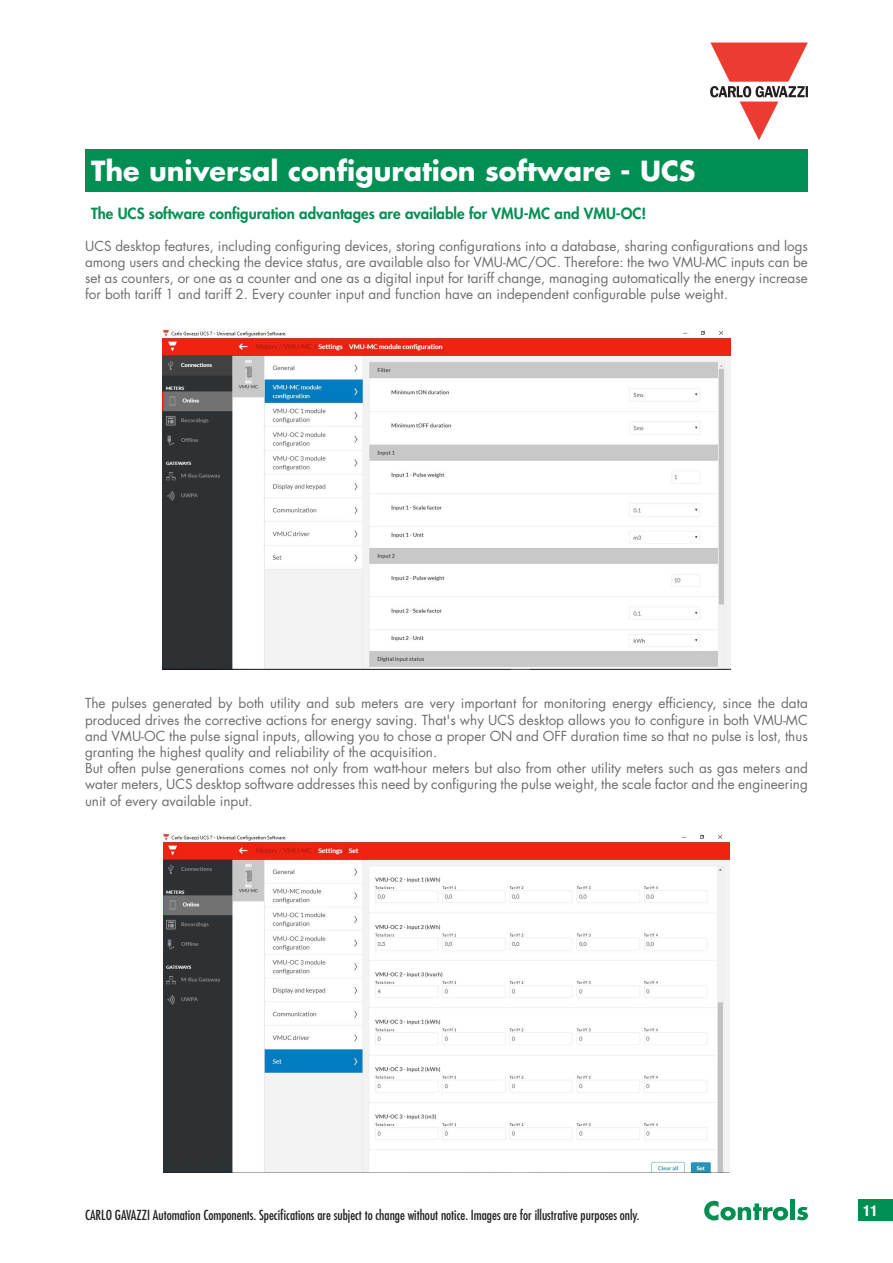
<style>
.page{position:relative;width:893px;height:1263px;background:#fff}
.page>*{position:absolute;margin:0;border:0;box-sizing:border-box;transform-origin:0 0}
.t1{font:700 27px "Futura Std";color:#fff}
.t2{font:800 15px "Futura Std";color:#008f53}
.t3{font:700 condensed 15px "Helvetica Neue";color:#fff}
.t4{font:13.5px/16.2px "Futura Std";color:#6c6d70;text-align:justify}
.t5{font:condensed 13.5px "Futura Std";color:#231f20}
</style>
<div class="page">
<div style="left:859px;top:1199px;width:34px;height:21px;background:#008f53"></div>
<svg style="left:710px;top:43px;width:98px;height:97px"></svg>
<img style="left:163px;top:330px;width:567px;height:339px">
<img style="left:163px;top:833px;width:567px;height:339px">
<svg style="left:704px;top:1201px;width:84px;height:19px"></svg>
<div style="left:790px;top:1199px;width:5px;height:21px;background:#008f53"></div>
<svg style="left:797px;top:1207px;width:11px;height:13px"></svg>
<div style="left:85px;top:149px;width:723px;height:42px;background:#008f53"></div>
<h1 class="t1" style="left:91px;top:153px;width:606px">The universal configuration software - UCS</h1>
<p class="t2" style="left:91px;top:204px;width:557px">The UCS software configuration advantages are available for VMU-MC and VMU-OC!</p>
<p class="t4" style="left:85px;top:238px;width:724px">UCS desktop features, including configuring devices, storing configurations into a database, sharing configurations and logs among users and checking the device status, are available also for VMU-MC/OC. Therefore: the two VMU-MC inputs can be set as counters, or one as a counter and one as a digital input for tariff change, managing automatically the energy increase for both tariff 1 and tariff 2. Every counter input and function have an independent configurable pulse weight.</p>
<p class="t4" style="left:85px;top:695px;width:724px;text-align:left">The pulses generated by both utility and sub meters are very important for monitoring energy efficiency, since the data produced drives the corrective actions for energy saving. That's why UCS desktop allows you to configure in both VMU-MC and VMU-OC the pulse signal inputs, allowing you to chose a proper ON and OFF duration time so that no pulse is lost, thus granting the highest quality and reliability of the acquisition.<br>But often pulse generations comes not only from watt-hour meters but also from other utility meters such as gas meters and water meters, UCS desktop software addresses this need by configuring the pulse weight, the scale factor and the engineering unit of every available input.</p>
<p class="t5" style="left:85px;top:1207px;width:556px">CARLO GAVAZZI Automation Components. Specifications are subject to change without notice. Images are for illustrative purposes only.</p>
<p class="t3" style="left:863px;top:1201px;width:16px">11</p>
</div>
